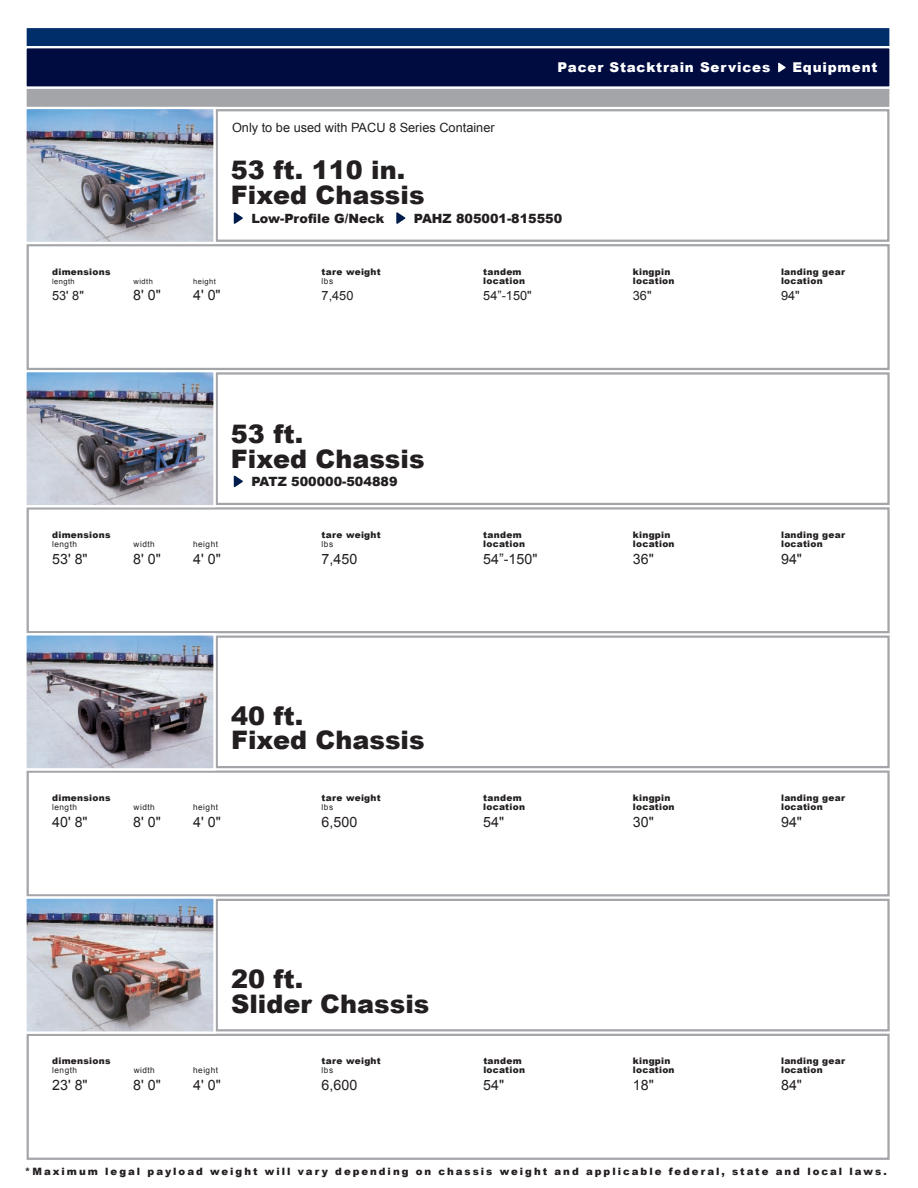
<style>
.page{position:relative;width:918px;height:1188px;background:#fff}
.page>*{position:absolute;margin:0;border:0;box-sizing:border-box;transform-origin:0 0}
.t1{font:900 25.5px/24.8px "Arial";color:#231f20}
.t2{font:14.25px "Arial";color:#231f20}
.t3{font:900 13.5px "Arial";letter-spacing:.06em;color:#fff}
.t4{font:12.75px "Arial";color:#231f20}
.t5{font:900 12.75px "Arial";color:#231f20}
.t6{font:900 10.2px "Arial";letter-spacing:.195em;color:#231f20}
.t7{font:900 9px "Arial";letter-spacing:.03em;color:#231f20}
.t8{font:8.25px "Arial";letter-spacing:.06em;color:#231f20}
.t9{font:7.5px "Arial";letter-spacing:.06em;color:#231f20}
</style>
<div class="page">
<div style="left:26px;top:27px;width:865px;height:20px;background:#002e6b"></div>
<div style="left:24px;top:26px;width:868px;height:22px;border:2px solid #fff"></div>
<div style="left:26px;top:47px;width:865px;height:41px;background:#000c40"></div>
<div style="left:24px;top:46px;width:868px;height:43px;border:2px solid #fff"></div>
<div style="left:26px;top:88px;width:865px;height:20px;background:#a4a5a9"></div>
<div style="left:24px;top:87px;width:868px;height:22px;border:2px solid #fff"></div>
<svg style="left:778px;top:63px;width:8px;height:9px"></svg>
<div style="left:27px;top:244px;width:863px;height:126px;border:2px solid #a4a5a9"></div>
<div style="left:216px;top:109px;width:673px;height:133px;border:2px solid #a4a5a9"></div>
<div style="left:27px;top:507px;width:863px;height:126px;border:2px solid #a4a5a9"></div>
<div style="left:216px;top:372px;width:674px;height:133px;border:2px solid #a4a5a9"></div>
<div style="left:27px;top:771px;width:863px;height:125px;border:2px solid #a4a5a9"></div>
<div style="left:216px;top:636px;width:674px;height:132px;border:2px solid #a4a5a9"></div>
<div style="left:27px;top:1034px;width:863px;height:126px;border:2px solid #a4a5a9"></div>
<div style="left:216px;top:899px;width:674px;height:132px;border:2px solid #a4a5a9"></div>
<img style="left:27px;top:110px;width:186px;height:131px">
<div style="left:24px;top:107px;width:192px;height:137px;border:2px solid #fff"></div>
<img style="left:27px;top:373px;width:186px;height:131px">
<div style="left:24px;top:370px;width:192px;height:137px;border:2px solid #fff"></div>
<img style="left:27px;top:636px;width:186px;height:131px">
<div style="left:24px;top:633px;width:192px;height:137px;border:2px solid #fff"></div>
<img style="left:27px;top:899px;width:186px;height:132px">
<div style="left:24px;top:896px;width:192px;height:138px;border:2px solid #fff"></div>
<svg style="left:234px;top:212px;width:9px;height:12px"></svg>
<svg style="left:234px;top:476px;width:9px;height:11px"></svg>
<svg style="left:396px;top:212px;width:9px;height:12px"></svg>
<h3 class="t4" style="left:232px;top:121px;width:264px">Only to be used with PACU 8 Series Container</h3>
<h3 class="t3" style="left:557px;top:60px;width:214px">Pacer Stacktrain Services</h3>
<h3 class="t3" style="left:792px;top:60px;width:87px">Equipment</h3>
<h1 class="t1" style="left:231px;top:158px;width:195px">53 ft. 110 in.<br>Fixed Chassis</h1>
<h3 class="t5" style="left:251px;top:211px;width:134px">Low-Profile G/Neck</h3>
<h3 class="t5" style="left:414px;top:211px;width:150px">PAHZ 805001-815550</h3>
<p class="t7" style="left:52px;top:267px;width:60px">dimensions</p>
<p class="t7" style="left:322px;top:267px;width:61px">tare weight</p>
<p class="t7" style="left:483px;top:267px;width:40px">tandem</p>
<p class="t7" style="left:633px;top:267px;width:39px">kingpin</p>
<p class="t7" style="left:781px;top:267px;width:65px">landing gear</p>
<p class="t9" style="left:52px;top:277px;width:24px">length</p>
<p class="t9" style="left:134px;top:277px;width:21px">width</p>
<p class="t9" style="left:193px;top:277px;width:24px">height</p>
<p class="t8" style="left:322px;top:276px;width:13px">lbs</p>
<p class="t7" style="left:483px;top:276px;width:43px">location</p>
<p class="t7" style="left:633px;top:276px;width:43px">location</p>
<p class="t7" style="left:781px;top:276px;width:43px">location</p>
<h3 class="t4" style="left:52px;top:289px;width:33px">53' 8"</h3>
<h2 class="t2" style="left:133px;top:287px;width:29px">8' 0"</h2>
<h2 class="t2" style="left:193px;top:287px;width:29px">4' 0"</h2>
<h3 class="t4" style="left:322px;top:289px;width:33px">7,450</h3>
<h3 class="t4" style="left:483px;top:289px;width:50px">54”-150"</h3>
<h3 class="t4" style="left:633px;top:289px;width:20px">36"</h3>
<h3 class="t4" style="left:781px;top:289px;width:20px">94"</h3>
<h1 class="t1" style="left:231px;top:422px;width:195px">53 ft.<br>Fixed Chassis</h1>
<h3 class="t5" style="left:251px;top:475px;width:148px">PATZ 500000-504889</h3>
<p class="t7" style="left:52px;top:530px;width:60px">dimensions</p>
<p class="t7" style="left:322px;top:530px;width:61px">tare weight</p>
<p class="t7" style="left:483px;top:530px;width:40px">tandem</p>
<p class="t7" style="left:633px;top:530px;width:39px">kingpin</p>
<p class="t7" style="left:781px;top:530px;width:65px">landing gear</p>
<p class="t8" style="left:52px;top:539px;width:26px">length</p>
<p class="t8" style="left:134px;top:539px;width:23px">width</p>
<p class="t8" style="left:193px;top:539px;width:26px">height</p>
<p class="t8" style="left:322px;top:539px;width:13px">lbs</p>
<p class="t7" style="left:483px;top:539px;width:43px">location</p>
<p class="t7" style="left:633px;top:539px;width:43px">location</p>
<p class="t7" style="left:781px;top:539px;width:43px">location</p>
<h2 class="t2" style="left:52px;top:551px;width:37px">53' 8"</h2>
<h2 class="t2" style="left:133px;top:551px;width:29px">8' 0"</h2>
<h2 class="t2" style="left:193px;top:551px;width:29px">4' 0"</h2>
<h2 class="t2" style="left:322px;top:551px;width:37px">7,450</h2>
<h2 class="t2" style="left:483px;top:551px;width:56px">54”-150"</h2>
<h2 class="t2" style="left:633px;top:551px;width:22px">36"</h2>
<h2 class="t2" style="left:781px;top:551px;width:22px">94"</h2>
<h1 class="t1" style="left:231px;top:703px;width:195px">40 ft.<br>Fixed Chassis</h1>
<p class="t7" style="left:52px;top:793px;width:60px">dimensions</p>
<p class="t7" style="left:322px;top:793px;width:61px">tare weight</p>
<p class="t7" style="left:483px;top:793px;width:40px">tandem</p>
<p class="t7" style="left:633px;top:793px;width:39px">kingpin</p>
<p class="t7" style="left:781px;top:793px;width:65px">landing gear</p>
<p class="t8" style="left:52px;top:803px;width:26px">length</p>
<p class="t8" style="left:134px;top:803px;width:23px">width</p>
<p class="t8" style="left:193px;top:803px;width:26px">height</p>
<p class="t8" style="left:322px;top:803px;width:13px">lbs</p>
<p class="t7" style="left:483px;top:802px;width:43px">location</p>
<p class="t7" style="left:633px;top:802px;width:43px">location</p>
<p class="t7" style="left:781px;top:802px;width:43px">location</p>
<h2 class="t2" style="left:52px;top:814px;width:37px">40' 8"</h2>
<h2 class="t2" style="left:133px;top:814px;width:29px">8' 0"</h2>
<h2 class="t2" style="left:193px;top:814px;width:29px">4' 0"</h2>
<h2 class="t2" style="left:322px;top:814px;width:37px">6,500</h2>
<h2 class="t2" style="left:483px;top:814px;width:22px">54"</h2>
<h2 class="t2" style="left:633px;top:814px;width:22px">30"</h2>
<h2 class="t2" style="left:781px;top:814px;width:22px">94"</h2>
<h1 class="t1" style="left:231px;top:967px;width:200px">20 ft.<br>Slider Chassis</h1>
<p class="t7" style="left:52px;top:1056px;width:60px">dimensions</p>
<p class="t7" style="left:322px;top:1056px;width:61px">tare weight</p>
<p class="t7" style="left:483px;top:1056px;width:40px">tandem</p>
<p class="t7" style="left:633px;top:1056px;width:39px">kingpin</p>
<p class="t7" style="left:781px;top:1056px;width:65px">landing gear</p>
<p class="t8" style="left:52px;top:1066px;width:26px">length</p>
<p class="t8" style="left:134px;top:1066px;width:23px">width</p>
<p class="t8" style="left:193px;top:1066px;width:26px">height</p>
<p class="t8" style="left:322px;top:1066px;width:13px">lbs</p>
<p class="t7" style="left:483px;top:1065px;width:43px">location</p>
<p class="t7" style="left:633px;top:1065px;width:43px">location</p>
<p class="t7" style="left:781px;top:1065px;width:43px">location</p>
<h2 class="t2" style="left:52px;top:1077px;width:37px">23' 8"</h2>
<h2 class="t2" style="left:133px;top:1077px;width:29px">8' 0"</h2>
<h2 class="t2" style="left:193px;top:1077px;width:29px">4' 0"</h2>
<h2 class="t2" style="left:322px;top:1077px;width:37px">6,600</h2>
<h2 class="t2" style="left:483px;top:1077px;width:22px">54"</h2>
<h2 class="t2" style="left:633px;top:1077px;width:22px">18"</h2>
<h2 class="t2" style="left:781px;top:1077px;width:22px">84"</h2>
<p class="t6" style="left:25px;top:1166px;width:863px">*Maximum legal payload weight will vary depending on chassis weight and applicable federal, state and local laws.</p>
</div>
